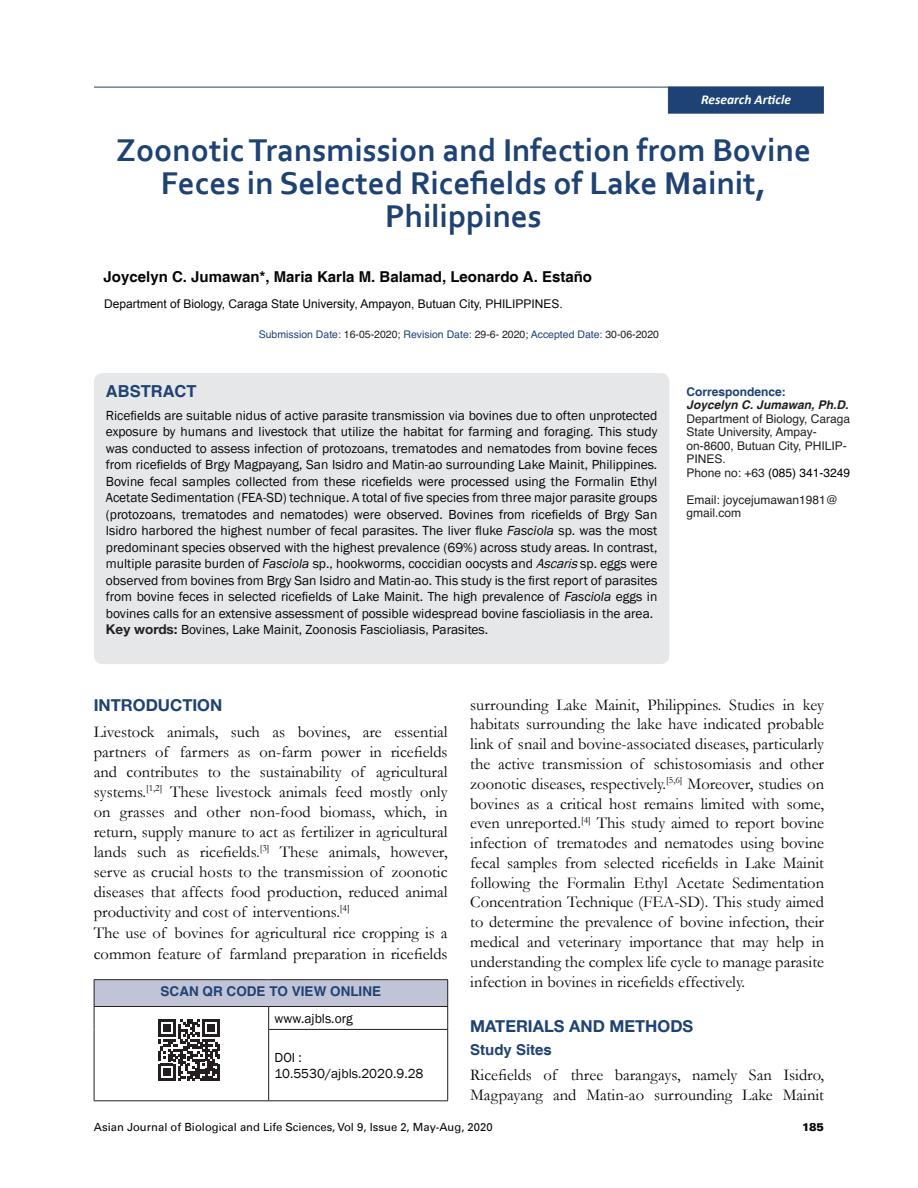
<style>
.page{position:relative;width:918px;height:1188px;background:#fff}
.page>*{position:absolute;margin:0;border:0;box-sizing:border-box;transform-origin:0 0}
.AT{font:700 33px/33px "Corbel";color:#1e4273;text-align:center}
.Body_Text{font:16.5px/19.8px "Garamond";color:#050406;text-align:justify}
.t1{font:700 16.5px "Helvetica Neue LT Std";color:#1e4273}
.Abstr_Head{font:700 16.5px "Helvetica";color:#1e4273}
.Author_name{font:700 15px "Helvetica";color:#050406}
.t2{font:700 15px "Helvetica";color:#1e4273}
.Abstract_text{font:13.5px/16.5px "Franklin Gothic";color:#050406;text-align:justify}
.Abstr_Head-2{font:700 13.5px "Helvetica";color:#1e4273}
.t3{font:italic 700 13.5px "Calibri";color:#fff}
.Corr_author{font:12px/13.5px "Helvetica";color:#231f20}
.Author_Dept{font:12px "Arial";color:#050406}
.Corr_author-2{font:12px "Helvetica";color:#000}
.Corr_author-3{font:italic 700 12px "Helvetica";color:#231f20}
.Corr_author-4{font:700 12px "Helvetica";color:#1e4273}
.t4{font:11.25px "Univers LT";color:#050406}
.t5{font:900 11.25px "Univers LT";color:#050406}
.Corr_addr{font:10.5px "Helvetica";color:#1e4273}
.s1{color:#231f20}
.s2{font-style:italic}
.s3{font-family:"Helvetica Neue LT Std";font-weight:700;color:#231f20}
</style>
<div class="page">
<hr style="left:94px;top:87px;width:730px;height:1px;background:#1e4273">
<div style="left:668px;top:87px;width:156px;height:27px;background:#1e4273;border:1px solid #1e4273"></div>
<div style="left:94px;top:373px;width:575px;height:291px;background:#e6e7e9;border-radius:9px"></div>
<div style="left:94px;top:980px;width:354px;height:26px;background:#c1c4d6"></div>
<hr style="left:94px;top:979px;width:175px;height:1px;background:#231f20">
<hr style="left:269px;top:979px;width:179px;height:1px;background:#231f20">
<hr style="left:94px;top:1101px;width:175px;height:1px;background:#231f20">
<hr style="left:94px;top:1006px;width:175px;height:1px;background:#231f20">
<svg style="left:94px;top:980px;width:1px;height:49px"></svg>
<hr style="left:94px;top:1029px;width:1px;height:72px;background:#231f20">
<hr style="left:269px;top:1006px;width:179px;height:1px;background:#231f20">
<svg style="left:268px;top:1007px;width:1px;height:22px"></svg>
<svg style="left:447px;top:980px;width:1px;height:49px"></svg>
<hr style="left:268px;top:1029px;width:180px;height:1px;background:#231f20">
<hr style="left:268px;top:1030px;width:1px;height:71px;background:#231f20">
<hr style="left:447px;top:1030px;width:1px;height:71px;background:#231f20">
<hr style="left:269px;top:1101px;width:179px;height:1px;background:#231f20">
<svg style="left:158px;top:1020px;width:62px;height:61px"></svg>
<p class="t3" style="left:701px;top:91px;width:91px">Research Article</p>
<p class="AT" style="left:116px;top:132px;width:696px">Zoonotic Transmission and Infection from Bovine<br>Feces in Selected Ricefields of Lake Mainit,<br>Philippines</p>
<p class="Author_name" style="left:104px;top:268px;width:490px">Joycelyn C. Jumawan*, Maria Karla M. Balamad, Leonardo A. Estaño</p>
<p class="Author_Dept" style="left:104px;top:296px;width:460px">Department of Biology, Caraga State University, Ampayon, Butuan City, PHILIPPINES.</p>
<p class="Corr_addr" style="left:259px;top:325px;width:402px">Submission Date: <span class="s1">16-05-2020;</span> Revision Date: <span class="s1">29-6- 2020;</span> Accepted Date: <span class="s1">30-06-2020</span></p>
<p class="Abstr_Head" style="left:106px;top:381px;width:92px">ABSTRACT</p>
<p class="Abstract_text" style="left:106px;top:407px;width:553px">Ricefields are suitable nidus of active parasite transmission via bovines due to often unprotected exposure by humans and livestock that utilize the habitat for farming and foraging. This study was conducted to assess infection of protozoans, trematodes and nematodes from bovine feces from ricefields of Brgy Magpayang, San Isidro and Matin-ao surrounding Lake Mainit, Philippines.<br>Bovine fecal samples collected from these ricefields were processed using the Formalin Ethyl Acetate Sedimentation (FEA-SD) technique. A total of five species from three major parasite groups (protozoans, trematodes and nematodes) were observed. Bovines from ricefields of Brgy San Isidro harbored the highest number of fecal parasites. The liver fluke <span class="s2">Fasciola</span> sp. was the most predominant species observed with the highest prevalence (69%) across study areas. In contrast, multiple parasite burden of <span class="s2">Fasciola</span> sp., hookworms, coccidian oocysts and <span class="s2">Ascaris</span>sp. eggs were observed from bovines from Brgy San Isidro and Matin-ao. This study is the first report of parasites from bovine feces in selected ricefields of Lake Mainit. The high prevalence of <span class="s2">Fasciola</span> eggs in bovines calls for an extensive assessment of possible widespread bovine fascioliasis in the area.</p>
<p class="Abstract_text" style="left:106px;top:622px;width:384px"><span class="s3">Key words:</span> Bovines, Lake Mainit, Zoonosis Fascioliasis, Parasites.</p>
<p class="Corr_author-4" style="left:686px;top:384px;width:101px">Correspondence:</p>
<p class="Corr_author-3" style="left:686px;top:398px;width:164px">Joycelyn C. Jumawan, Ph.D.</p>
<p class="Corr_author" style="left:686px;top:411px;width:165px">Department of Biology, Caraga<br>State University, Ampay&shy;on-8600, Butuan City, PHILIP-<br>PINES.</p>
<p class="Corr_author-2" style="left:686px;top:462px;width:165px"><span class="s1">Phone no: +63</span> (085) 341-3249</p>
<p class="Corr_author" style="left:686px;top:492px;width:153px">Email: joycejumawan1981@ gmail.com</p>
<h1 class="t1" style="left:94px;top:695px;width:130px">INTRODUCTION</h1>
<p class="Body_Text" style="left:94px;top:721px;width:355px">Livestock animals, such as bovines, are essential partners of farmers as on-farm power in ricefields and contributes to the sustainability of agricultural systems.<sup>[1,2]</sup> These livestock animals feed mostly only on grasses and other non-food biomass, which, in return, supply manure to act as fertilizer in agricultural lands such as ricefields.<sup>[3]</sup> These animals, however, serve as crucial hosts to the transmission of zoonotic diseases that affects food production, reduced animal productivity and cost of interventions.<sup>[4]</sup></p>
<p class="Body_Text" style="left:94px;top:923px;width:355px">The use of bovines for agricultural rice cropping is a common feature of farmland preparation in ricefields</p>
<p class="Abstr_Head-2" style="left:161px;top:983px;width:222px">SCAN QR CODE TO VIEW ONLINE</p>
<p class="Abstract_text" style="left:275px;top:1010px;width:80px">www.ajbls.org</p>
<p class="Abstract_text" style="left:275px;top:1049px;width:29px">DOI :</p>
<p class="Abstract_text" style="left:275px;top:1066px;width:150px">10.5530/ajbls.2020.9.28</p>
<p class="Body_Text" style="left:470px;top:694px;width:355px">surrounding Lake Mainit, Philippines. Studies in key habitats surrounding the lake have indicated probable link of snail and bovine-associated diseases, particularly the active transmission of schistosomiasis and other zoonotic diseases, respectively.<sup>[5,6]</sup> Moreover, studies on bovines as a critical host remains limited with some, even unreported.<sup>[4]</sup> This study aimed to report bovine infection of trematodes and nematodes using bovine fecal samples from selected ricefields in Lake Mainit following the Formalin Ethyl Acetate Sedimentation Concentration Technique (FEA-SD). This study aimed to determine the prevalence of bovine infection, their medical and veterinary importance that may help in understanding the complex life cycle to manage parasite infection in bovines in ricefields effectively.</p>
<h1 class="t1" style="left:470px;top:1016px;width:225px">MATERIALS AND METHODS</h1>
<h2 class="t2" style="left:470px;top:1040px;width:83px">Study Sites</h2>
<p class="Body_Text" style="left:470px;top:1065px;width:355px">Ricefields of three barangays, namely San Isidro,<br>Magpayang and Matin-ao surrounding Lake Mainit</p>
<p class="t4" style="left:94px;top:1120px;width:400px">Asian Journal of Biological and Life Sciences, Vol 9, Issue 2, May-Aug, 2020</p>
<p class="t5" style="left:802px;top:1120px;width:24px">185</p>
</div>
